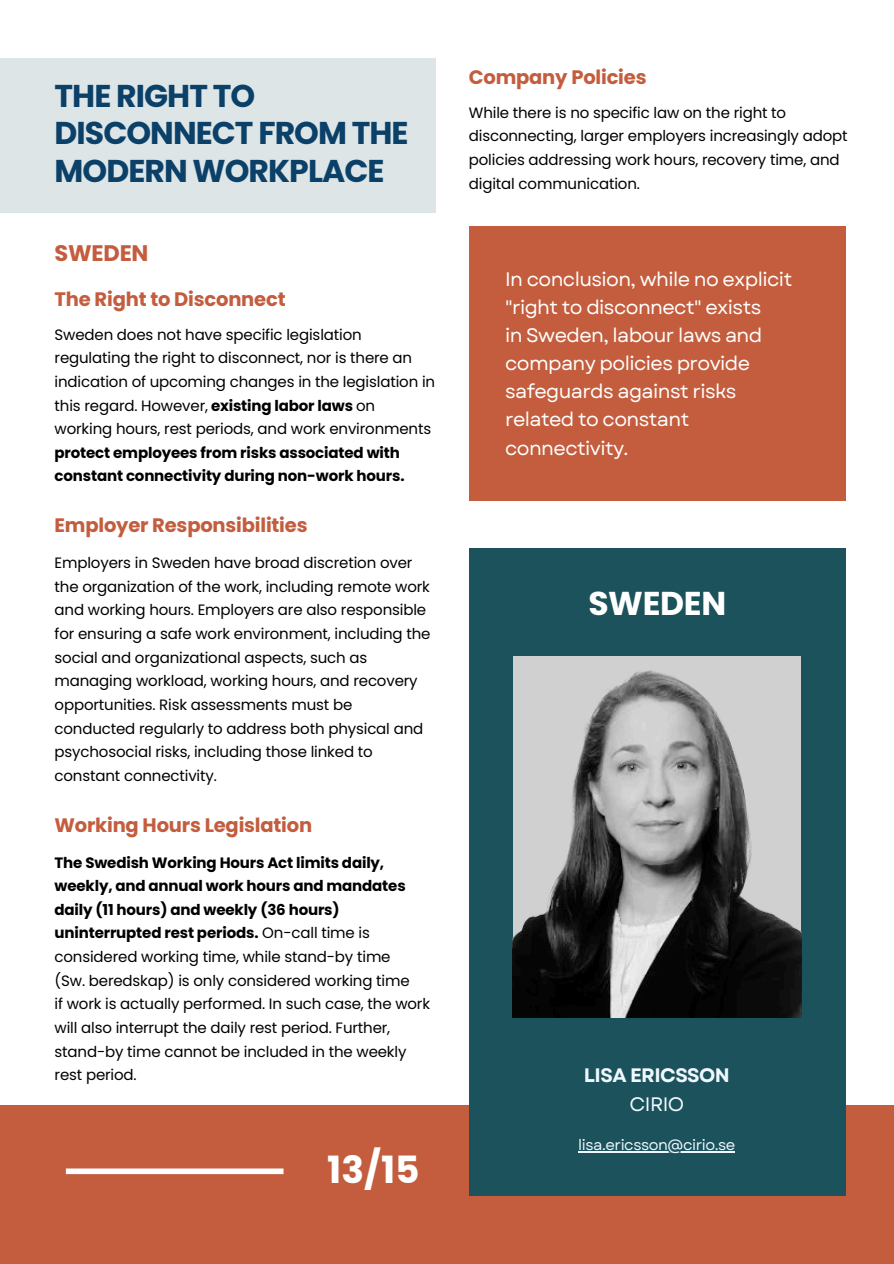
<style>
.page{position:relative;width:894px;height:1264px;background:#fff}
.page>*{position:absolute;margin:0;border:0;box-sizing:border-box;transform-origin:0 0}
.t1{font:700 37.5px "Poppins";color:#fff}
.t2{font:700 33px "Poppins";letter-spacing:-.01em;color:#fff}
.t3{font:700 31.5px/37.2px "Poppins";letter-spacing:-.03em;color:#0b4068}
.t4{font:700 22.5px "Poppins";letter-spacing:-.01em;color:#c35d3e}
.t5{font:19.5px/28.2px "Garet";letter-spacing:-.03em;color:#fff}
.t6{font:700 19.5px "Poppins";letter-spacing:-.01em;color:#c35d3e}
.t7{font:700 19.5px "Garet";letter-spacing:-.03em;color:#eff8ff}
.t8{font:19.5px "Garet";letter-spacing:-.03em;color:#eff8ff}
.t9{font:15px/23.7px "Poppins";letter-spacing:-.01em;color:#000}
.t10{font:700 15px/23.7px "Poppins";letter-spacing:-.01em;color:#000}
.t11{font:15px "Garet";letter-spacing:-.03em;color:#eff8ff}
.s1{font-weight:700}
</style>
<div class="page">
<div style="left:0;top:1104px;width:893px;height:159px;background:#c35d3e"></div>
<div style="left:468px;top:548px;width:377px;height:648px;background:#1b525b"></div>
<div style="left:66px;top:1168px;width:217px;height:6px;background:#fff"></div>
<div style="left:513px;top:656px;width:287px;height:359px;background:#d0d0d0"></div>
<img style="left:512px;top:669px;width:289px;height:348px">
<hr style="left:578px;top:1150px;width:156px;height:2px;background:#eff8ff">
<div style="left:0;top:58px;width:435px;height:155px;background:#dde5e6"></div>
<div style="left:468px;top:227px;width:377px;height:274px;background:#c35d3e"></div>
<h3 class="t3" style="left:55px;top:78px;width:355px">THE RIGHT TO<br>DISCONNECT FROM THE<br>MODERN WORKPLACE</h3>
<h3 class="t4" style="left:55px;top:240px;width:95px">SWEDEN</h3>
<h3 class="t6" style="left:55px;top:288px;width:232px">The Right to Disconnect</h3>
<p class="t9" style="left:55px;top:322px;width:382px">Sweden does not have specific legislation regulating the right to disconnect, nor is there an indication of upcoming changes in the legislation in this regard. However, <span class="s1">existing labor laws</span> on working hours, rest periods, and work environments</p>
<p class="t10" style="left:55px;top:441px;width:351px">protect employees from risks associated with constant connectivity during non-work hours.</p>
<h3 class="t6" style="left:55px;top:514px;width:254px">Employer Responsibilities</h3>
<p class="t9" style="left:55px;top:551px;width:377px">Employers in Sweden have broad discretion over the organization of the work, including remote work and working hours. Employers are also responsible for ensuring a safe work environment, including the social and organizational aspects, such as managing workload, working hours, and recovery opportunities. Risk assessments must be conducted regularly to address both physical and psychosocial risks, including those linked to constant connectivity.</p>
<h3 class="t6" style="left:55px;top:813px;width:259px">Working Hours Legislation</h3>
<p class="t9" style="left:55px;top:850px;width:377px"><span class="s1">The Swedish Working Hours Act limits daily, weekly, and annual work hours and mandates daily (11 hours) and weekly (36 hours) uninterrupted rest periods.</span> On-call time is considered working time, while stand-by time<br>(Sw. beredskap) is only considered working time<br>if work is actually performed. In such case, the work will also interrupt the daily rest period. Further, stand-by time cannot be included in the weekly rest period.</p>
<h1 class="t1" style="left:327px;top:1147px;width:94px">13/15</h1>
<h3 class="t6" style="left:468px;top:66px;width:179px">Company Policies</h3>
<p class="t9" style="left:468px;top:101px;width:380px">While there is no specific law on the right to disconnecting, larger employers increasingly adopt policies addressing work hours, recovery time, and digital communication.</p>
<h3 class="t5" style="left:505px;top:265px;width:288px">In conclusion, while no explicit "right to disconnect" exists<br>in Sweden, labour laws and company policies provide safeguards against risks related to constant connectivity.</h3>
<h2 class="t2" style="left:588px;top:584px;width:139px">SWEDEN</h2>
<h3 class="t7" style="left:584px;top:1063px;width:147px">LISA ERICSSON</h3>
<h3 class="t8" style="left:629px;top:1091px;width:56px">CIRIO</h3>
<p class="t11" style="left:578px;top:1135px;width:158px">lisa.ericsson@cirio.se</p>
</div>
